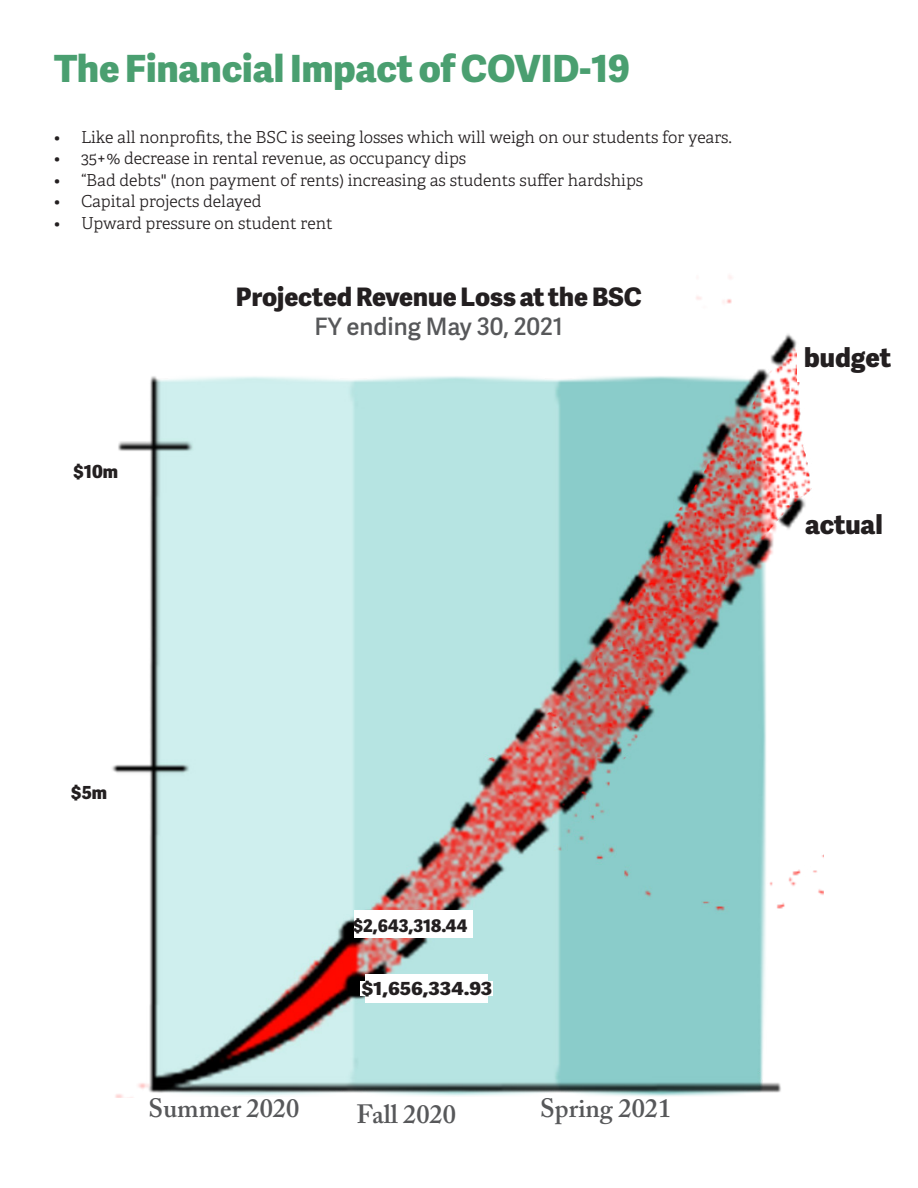
<style>
.page{position:relative;width:918px;height:1188px;background:#fff}
.page>*{position:absolute;margin:0;border:0;box-sizing:border-box;transform-origin:0 0}
.t1{font:800 37.5px "Adelle Sans";color:#4a9f70}
.t2{font:600 26.4px "Adobe Caslon Pro";color:#57585a}
.t3{font:800 26.4px "Adelle Sans";color:#231f20}
.t4{font:800 25.5px "Adelle Sans";color:#231f20}
.t5{font:600 24px "Adelle Sans";color:#57585a}
.t6{font:800 18px "Adelle Sans";color:#231f20;scale:1.12 1}
.t7{font:800 18px "Adelle Sans";color:#231f20}
.t8{font:800 17.4px "Adelle Sans";color:#231f20}
.t9{font:16.5px "Adelle PE Lt";color:#231f20}
</style>
<div class="page">
<img style="left:112px;top:275px;width:712px;height:823px">
<div style="left:797px;top:348px;width:116px;height:34px;background:#fff"></div>
<div style="left:799px;top:517px;width:103px;height:24px;background:#fff"></div>
<div style="left:805px;top:514px;width:108px;height:27px;background:#fff"></div>
<div style="left:366px;top:974px;width:122px;height:28px;background:#fff"></div>
<div style="left:361px;top:981px;width:132px;height:14px;background:#fff"></div>
<div style="left:354px;top:911px;width:118px;height:27px;background:#fff"></div>
<p class="t1" style="left:54px;top:41px;width:578px">The Financial Impact of COVID-19</p>
<p class="t9" style="left:54px;top:125px;width:680px">• Like all nonprofits, the BSC is seeing losses which will weigh on our students for years.</p>
<p class="t9" style="left:54px;top:147px;width:414px">• 35+% decrease in rental revenue, as occupancy dips</p>
<p class="t9" style="left:54px;top:168px;width:591px">• “Bad debts" (non payment of rents) increasing as students suffer hardships</p>
<p class="t9" style="left:54px;top:190px;width:209px">• Capital projects delayed</p>
<p class="t9" style="left:54px;top:211px;width:280px">• Upward pressure on student rent</p>
<p class="t7" style="left:73px;top:459px;width:46px">$10m</p>
<p class="t4" style="left:236px;top:278px;width:407px">Projected Revenue Loss at the BSC</p>
<p class="t5" style="left:315px;top:309px;width:250px">FY ending May 30, 2021</p>
<p class="t3" style="left:804px;top:339px;width:88px">budget</p>
<p class="t3" style="left:805px;top:505px;width:79px">actual</p>
<p class="t7" style="left:71px;top:779px;width:37px">$5m</p>
<p class="t8" style="left:353px;top:913px;width:116px">$2,643,318.44</p>
<p class="t6" style="left:362px;top:975px;width:118px">$1,656,334.93</p>
<p class="t2" style="left:148px;top:1093px;width:152px">Summer 2020</p>
<p class="t2" style="left:356px;top:1099px;width:101px">Fall 2020</p>
<p class="t2" style="left:540px;top:1093px;width:133px">Spring 2021</p>
</div>
